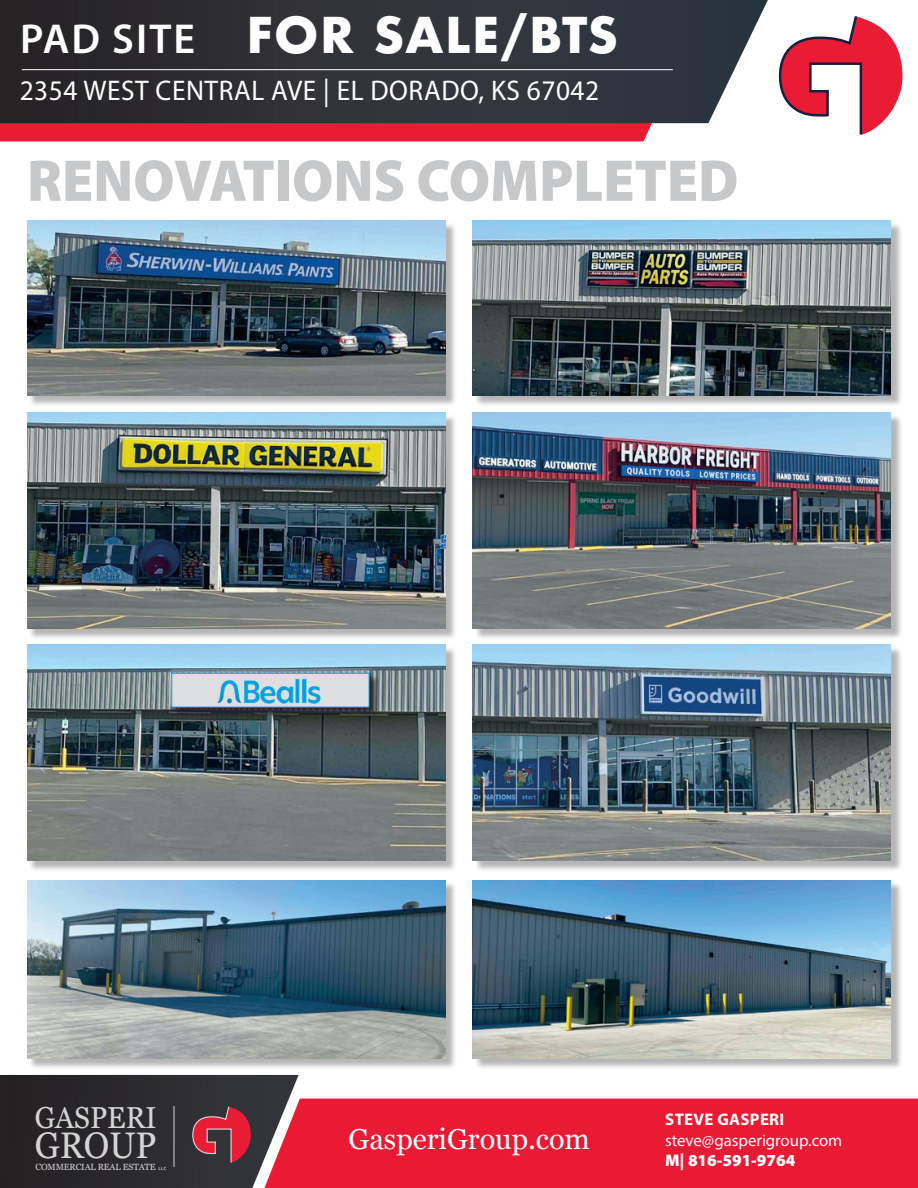
<style>
.page{position:relative;width:918px;height:1188px;background:#fff}
.page>*{position:absolute;margin:0;border:0;box-sizing:border-box;transform-origin:0 0}
.t1{font:900 59.4px "Myriad Pro";color:#c7c8ca;scale:.95 1}
.t2{font:700 48px "Futura";letter-spacing:.03em;color:#fff}
.t3{font:36.9px "Georgia";color:#d5d4d5;scale:.93 1}
.t4{font:30.3px "Georgia";color:#d5d4d5;scale:.93 1}
.t5{font:28.8px "Georgia";color:#fff}
.t6{font:28.5px "Myriad Pro";letter-spacing:.02em;color:#fff;scale:.96 1}
.t7{font:16.8px "Myriad Pro";color:#fff}
.t8{font:900 16.8px "Myriad Pro";color:#fff}
.t9{font:700 16.8px "Myriad Pro";letter-spacing:.02em;color:#fff}
.t10{font:9px "Georgia";letter-spacing:-.02em;color:#d5d4d5}
.s1{font-family:"Myriad Pro";font-weight:600;font-size:42px}
</style>
<div class="page">
<div style="left:0;top:123px;width:652px;height:18px;background:#ea1b35"></div>
<svg style="left:778px;top:16px;width:125px;height:119px"></svg>
<svg style="left:0;top:0;width:768px;height:123px;background:#36383d"></svg>
<hr style="left:22px;top:69px;width:651px;height:1px;background:#fff">
<div style="left:299px;top:1099px;width:619px;height:89px;background:#eb1a34"></div>
<svg style="left:0;top:1075px;width:299px;height:113px;background:#443136"></svg>
<div style="left:29px;top:222px;width:428px;height:185px;background:#231f20;opacity:.33"></div>
<img style="left:27px;top:220px;width:419px;height:175px">
<div style="left:29px;top:414px;width:428px;height:226px;background:#231f20;opacity:.33"></div>
<img style="left:27px;top:412px;width:419px;height:216px">
<div style="left:29px;top:646px;width:428px;height:226px;background:#231f20;opacity:.33"></div>
<img style="left:27px;top:644px;width:419px;height:216px">
<div style="left:29px;top:882px;width:428px;height:188px;background:#231f20;opacity:.33"></div>
<img style="left:27px;top:880px;width:418px;height:178px">
<div style="left:474px;top:222px;width:429px;height:185px;background:#231f20;opacity:.33"></div>
<img style="left:472px;top:220px;width:419px;height:175px">
<div style="left:474px;top:414px;width:429px;height:226px;background:#231f20;opacity:.33"></div>
<img style="left:472px;top:412px;width:419px;height:216px">
<div style="left:474px;top:646px;width:429px;height:226px;background:#231f20;opacity:.33"></div>
<img style="left:472px;top:644px;width:419px;height:216px">
<div style="left:474px;top:882px;width:429px;height:188px;background:#231f20;opacity:.33"></div>
<img style="left:472px;top:880px;width:419px;height:178px">
<div style="left:173px;top:674px;width:207px;height:44px;background:#231f20;opacity:.66"></div>
<div style="left:167px;top:669px;width:206px;height:41px;background:#fff;opacity:.43"></div>
<div style="left:168px;top:670px;width:206px;height:42px;background:#231f20;opacity:.51"></div>
<div style="left:172px;top:673px;width:197px;height:34px;background:#dddee0"></div>
<img style="left:217px;top:678px;width:104px;height:26px">
<h2 class="t2" style="left:20px;top:1px;width:600px"><span class="s1">PAD SITE</span> FOR SALE/BTS</h2>
<p class="t6" style="left:20px;top:73px;width:605px">2354 WEST CENTRAL AVE | EL DORADO, KS 67042</p>
<h1 class="t1" style="left:27px;top:141px;width:750px">RENOVATIONS COMPLETED</h1>
<p class="t4" style="left:35px;top:1096px;width:133px">GASPERI</p>
<p class="t3" style="left:35px;top:1119px;width:132px">GROUP</p>
<p class="t10" style="left:35px;top:1161px;width:122px">COMMERCIAL REAL ESTATE</p>
<p class="t5" style="left:349px;top:1118px;width:243px">GasperiGroup.com</p>
<p class="t9" style="left:665px;top:1109px;width:121px">STEVE GASPERI</p>
<p class="t7" style="left:665px;top:1130px;width:179px">steve@gasperigroup.com</p>
<p class="t8" style="left:665px;top:1149px;width:132px">M| 816-591-9764</p>
</div>
